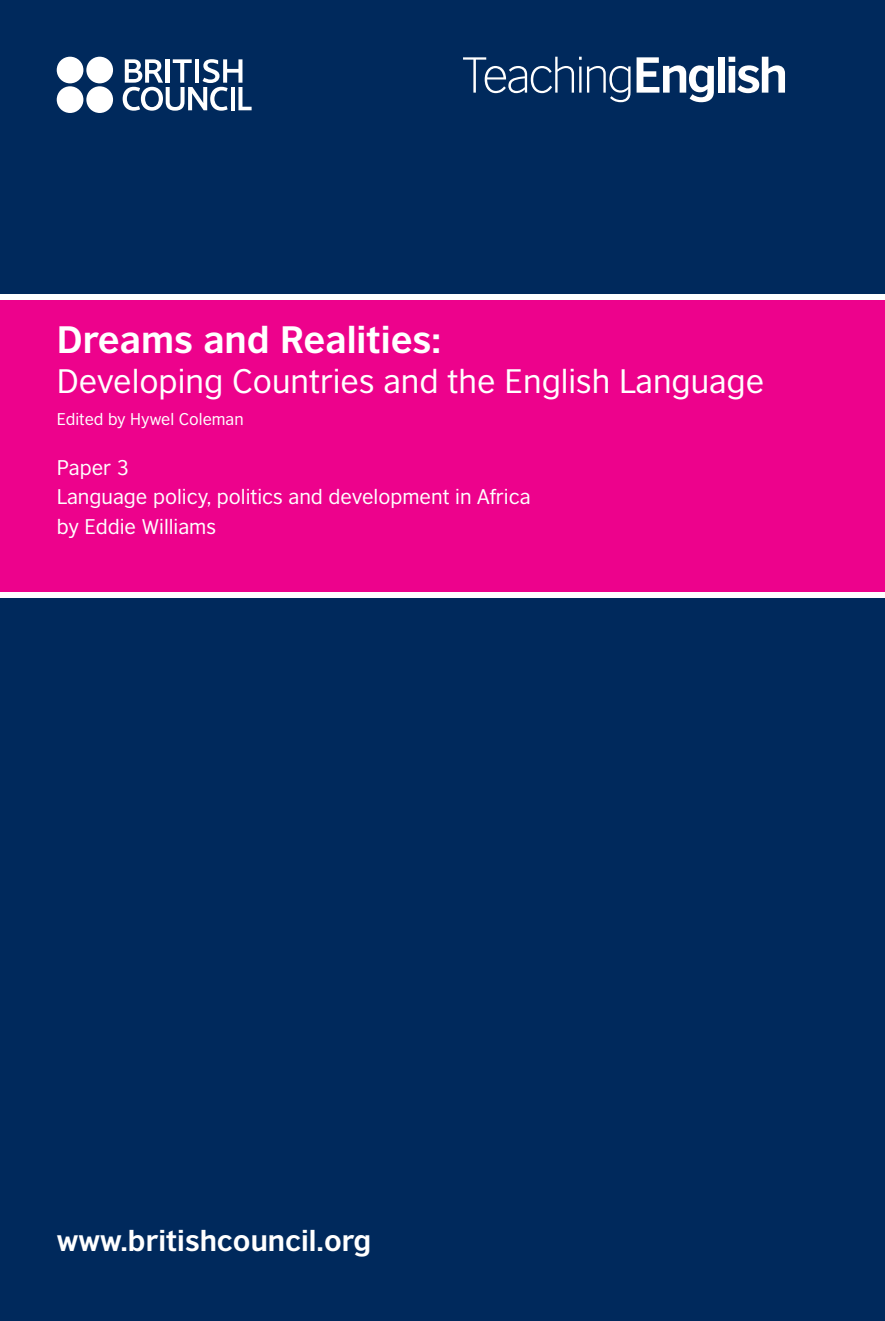
<style>
.page{position:relative;width:885px;height:1321px;background:#fff}
.page>*{position:absolute;margin:0;border:0;box-sizing:border-box;transform-origin:0 0}
._1_00_Cover_Header_A{font:700 36px "British Council Sans";color:#fff}
._2_00_Cover_Header_B{font:32px "British Council Sans";color:#fff}
._5_00_Web_address{font:700 28px "British Council Sans";color:#fff}
._2_00_Cover_Header_B-2{font:20px "British Council Sans";color:#fff}
._2_00_Cover_Header_B-3{font:16px "British Council Sans";color:#fff}
</style>
<div class="page">
<div style="left:0;top:0;width:884px;height:1321px;background:#00295c"></div>
<div style="left:0;top:295px;width:884px;height:303px;background:#fff"></div>
<div style="left:0;top:300px;width:884px;height:292px;background:#ed028c"></div>
<svg style="left:123px;top:59px;width:128px;height:52px"></svg>
<div style="left:86px;top:57px;width:27px;height:26px;background:#fff;border-radius:50%"></div>
<div style="left:57px;top:57px;width:26px;height:26px;background:#fff;border-radius:50%"></div>
<div style="left:86px;top:86px;width:27px;height:27px;background:#fff;border-radius:50%"></div>
<div style="left:57px;top:86px;width:26px;height:27px;background:#fff;border-radius:50%"></div>
<svg style="left:463px;top:57px;width:118px;height:36px"></svg>
<svg style="left:587px;top:66px;width:43px;height:36px"></svg>
<svg style="left:636px;top:57px;width:77px;height:45px"></svg>
<div style="left:717px;top:57px;width:7px;height:36px;background:#fff"></div>
<svg style="left:728px;top:57px;width:57px;height:36px"></svg>
<p class="_1_00_Cover_Header_A" style="left:57px;top:317px;width:386px">Dreams and Realities:</p>
<p class="_2_00_Cover_Header_B" style="left:57px;top:362px;width:709px">Developing Countries and the English Language</p>
<p class="_2_00_Cover_Header_B-3" style="left:57px;top:410px;width:188px">Edited by Hywel Coleman</p>
<p class="_2_00_Cover_Header_B-2" style="left:57px;top:456px;width:74px">Paper 3</p>
<p class="_2_00_Cover_Header_B-2" style="left:57px;top:485px;width:475px">Language policy, politics and development in Africa</p>
<p class="_2_00_Cover_Header_B-2" style="left:57px;top:515px;width:161px">by Eddie Williams</p>
<p class="_5_00_Web_address" style="left:57px;top:1223px;width:316px">www.britishcouncil.org</p>
</div>
